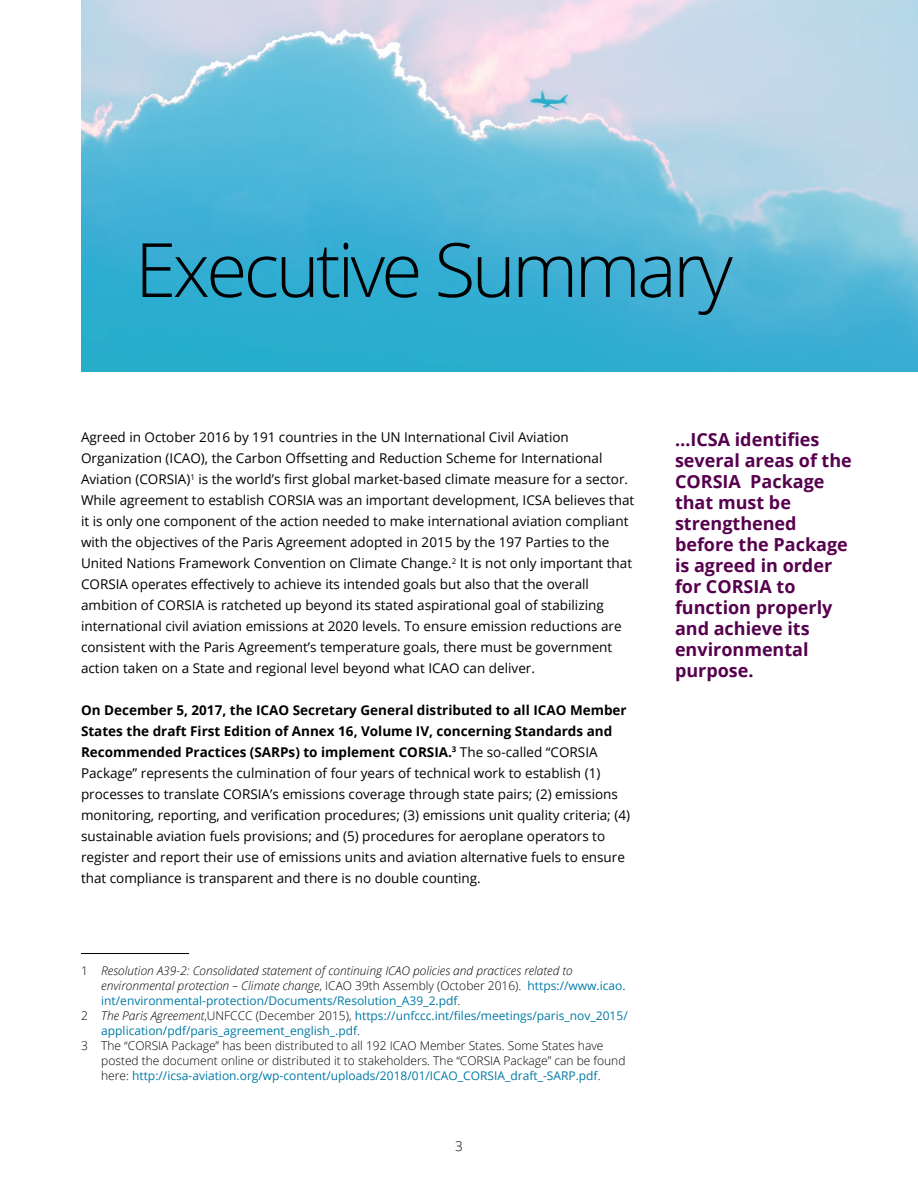
<style>
.page{position:relative;width:918px;height:1188px;background:#fff}
.page>*{position:absolute;margin:0;border:0;box-sizing:border-box;transform-origin:0 0}
.Contents_Figures_and{font:300 75px "Open Sans";letter-spacing:-.05em;color:#000}
.Pullout{font:700 18px/21px "Open Sans";color:#56004e}
.Body{font:13.5px/21px "Open Sans";color:#000}
.t1{font:300 13.5px "Open Sans";color:#000}
.footnote_text{font:300 12px/15px "Open Sans";color:#000}
.footnote_text-2{font:italic 300 12px/15px "Open Sans";color:#000}
.footnote_text-3{font:12px/15px "Open Sans";color:#007aa6}
.s1{font-weight:700}
.s2{font-style:normal}
.s3{font-weight:400;font-style:normal;color:#007aa6}
.s4{font-weight:300;color:#000}
.s5{font-weight:300;font-style:italic;color:#000}
.s6{font-weight:400;color:#007aa6}
</style>
<div class="page">
<img style="left:81px;top:0;width:837px;height:372px">
<hr style="left:81px;top:953px;width:108px;height:1px;background:#000">
<p class="Contents_Figures_and" style="left:135px;top:218px;width:599px">Executive Summary</p>
<p class="Body" style="left:81px;top:427px;width:555px">Agreed in October 2016 by 191 countries in the UN International Civil Aviation Organization (ICAO), the Carbon Offsetting and Reduction Scheme for International Aviation (CORSIA)<sup>1</sup> is the world’s first global market-based climate measure for a sector.<br>While agreement to establish CORSIA was an important development, ICSA believes that it is only one component of the action needed to make international aviation compliant with the objectives of the Paris Agreement adopted in 2015 by the 197 Parties to the United Nations Framework Convention on Climate Change.<sup>2</sup> It is not only important that CORSIA operates effectively to achieve its intended goals but also that the overall ambition of CORSIA is ratcheted up beyond its stated aspirational goal of stabilizing international civil aviation emissions at 2020 levels. To ensure emission reductions are consistent with the Paris Agreement’s temperature goals, there must be government action taken on a State and regional level beyond what ICAO can deliver.</p>
<p class="Body" style="left:81px;top:699px;width:551px"><span class="s1">On December 5, 2017, the ICAO Secretary General distributed to all ICAO Member States the draft First Edition of Annex 16, Volume IV, concerning Standards and Recommended Practices (SARPs) to implement CORSIA.</span><sup>3</sup> The so-called “CORSIA Package” represents the culmination of four years of technical work to establish (1) processes to translate CORSIA’s emissions coverage through state pairs; (2) emissions monitoring, reporting, and verification procedures; (3) emissions unit quality criteria; (4) sustainable aviation fuels provisions; and (5) procedures for aeroplane operators to register and report their use of emissions units and aviation alternative fuels to ensure that compliance is transparent and there is no double counting.</p>
<p class="footnote_text-2" style="left:101px;top:963px;width:526px;text-indent:-20px"><span class="s2">1</span> Resolution A39-2: Consolidated statement of continuing ICAO policies and practices related to environmental protection – Climate change<span class="s2">, ICAO 39th Assembly (October 2016).</span> <span class="s3">https://www.icao. int/environmental-protection/Documents/Resolution_A39_2.pdf</span><span class="s2">.</span></p>
<p class="footnote_text-3" style="left:101px;top:1008px;width:528px;text-indent:-20px"><span class="s4">2</span> <span class="s5">The Paris Agreement</span><span class="s4">,UNFCCC (December 2015),</span> https://unfccc.int/files/meetings/paris_nov_2015/ application/pdf/paris_agreement_english_.pdf<span class="s4">.</span></p>
<p class="footnote_text" style="left:101px;top:1038px;width:526px;text-indent:-20px">3 The “CORSIA Package” has been distributed to all 192 ICAO Member States. Some States have posted the document online or distributed it to stakeholders. The “CORSIA Package” can be found here: <span class="s6">http://icsa-aviation.org/wp-content/uploads/2018/01/ICAO_CORSIA_draft_-SARP.pdf</span>.</p>
<p class="t1" style="left:455px;top:1137px;width:9px">3</p>
<p class="Pullout" style="left:675px;top:428px;width:178px">…ICSA identifies several areas of the<br>CORSIA Package that must be strengthened before the Package is agreed in order for CORSIA to function properly and achieve its environmental purpose.</p>
</div>
